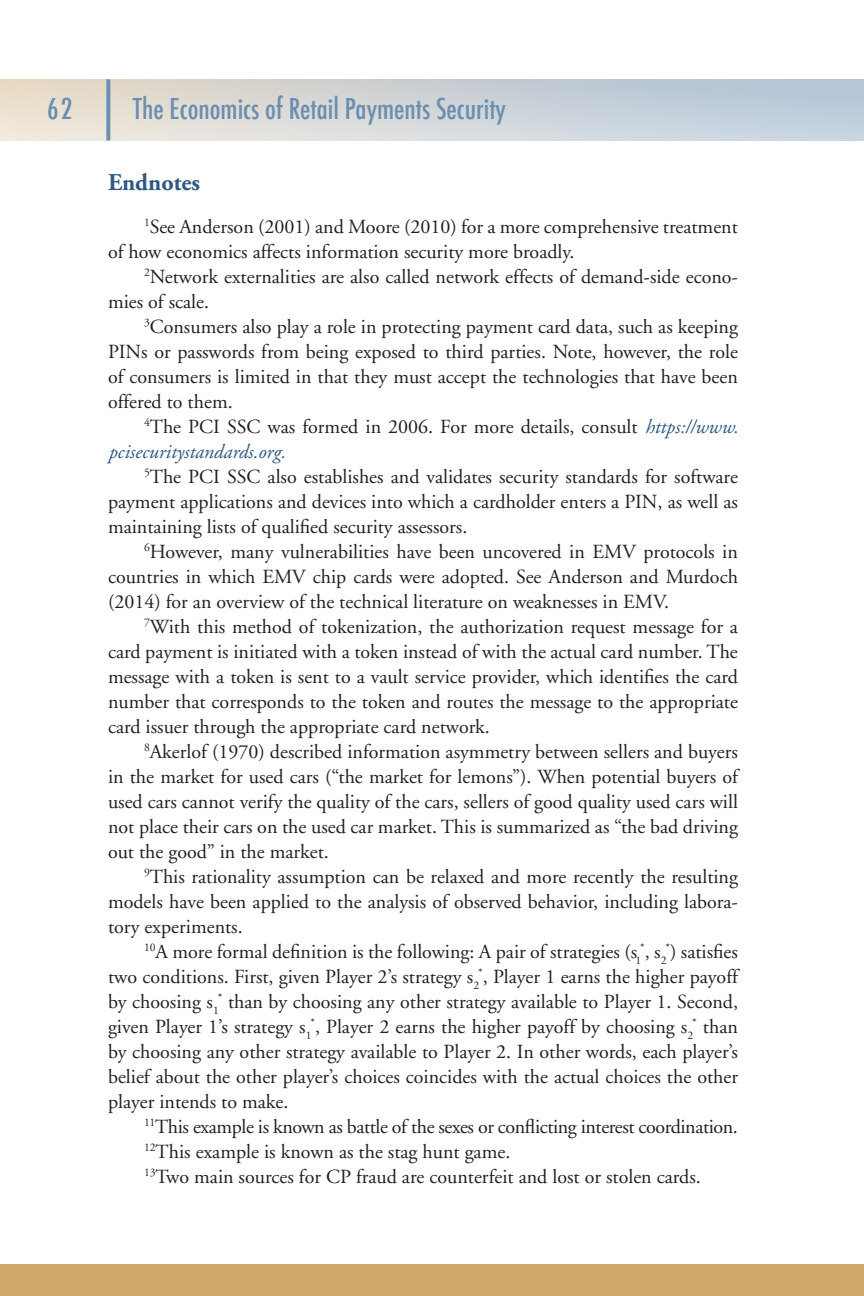
<style>
.page{position:relative;width:864px;height:1296px;background:#fff}
.page>*{position:absolute;margin:0;border:0;box-sizing:border-box;transform-origin:0 0}
.t1{font:500 condensed 28px "Futura";color:#6b8fb0}
.t2{font:700 24px "Adobe Garamond";color:#2d5883}
.Endnote_txt{font:20px/25px "Adobe Garamond";color:#231f20;text-align:justify}
.Endnote_txt-2{font:20px "Adobe Garamond";letter-spacing:-.02em;color:#231f20}
.Endnote_txt-3{font:11.6px "Adobe Garamond";color:#231f20}
.s1{font-style:italic;color:#2d5883}
.s2{font-size:20px}
</style>
<div class="page">
<div style="left:0;top:79px;width:864px;height:62px;background:linear-gradient(to right,#ede2d2,#b9cbde)"></div>
<svg style="left:106px;top:79px;width:4px;height:62px"></svg>
<div style="left:0;top:1264px;width:864px;height:32px;background:#cfa768"></div>
<h1 class="t1" style="left:47px;top:91px;width:27px">62</h1>
<h1 class="t1" style="left:133px;top:91px;width:375px">The Economics of Retail Payments Security</h1>
<p class="t2" style="left:108px;top:169px;width:94px">Endnotes</p>
<p class="Endnote_txt" style="left:108px;top:214px;width:631px;text-indent:36px"><sup>1</sup>See Anderson (2001) and Moore (2010) for a more comprehensive treatment of how economics affects information security more broadly.</p>
<p class="Endnote_txt" style="left:108px;top:264px;width:631px;text-indent:36px"><sup>2</sup>Network externalities are also called network effects of demand-side econo&shy;mies of scale.</p>
<p class="Endnote_txt" style="left:108px;top:314px;width:632px;text-indent:36px"><sup>3</sup>Consumers also play a role in protecting payment card data, such as keeping PINs or passwords from being exposed to third parties. Note, however, the role of consumers is limited in that they must accept the technologies that have been offered to them.</p>
<p class="Endnote_txt" style="left:108px;top:414px;width:631px;text-indent:36px"><sup>4</sup>The PCI SSC was formed in 2006. For more details, consult <span class="s1">https://www. pcisecuritystandards.org.</span></p>
<p class="Endnote_txt" style="left:108px;top:464px;width:632px;text-indent:36px"><sup>5</sup>The PCI SSC also establishes and validates security standards for software payment applications and devices into which a cardholder enters a PIN, as well as maintaining lists of qualified security assessors.</p>
<p class="Endnote_txt" style="left:108px;top:539px;width:632px;text-indent:36px"><sup>6</sup>However, many vulnerabilities have been uncovered in EMV protocols in countries in which EMV chip cards were adopted. See Anderson and Murdoch (2014) for an overview of the technical literature on weaknesses in EMV.</p>
<p class="Endnote_txt" style="left:108px;top:614px;width:632px;text-indent:36px"><sup>7</sup>With this method of tokenization, the authorization request message for a card payment is initiated with a token instead of with the actual card number. The message with a token is sent to a vault service provider, which identifies the card number that corresponds to the token and routes the message to the appropriate card issuer through the appropriate card network.</p>
<p class="Endnote_txt" style="left:108px;top:739px;width:632px;text-indent:36px"><sup>8</sup>Akerlof (1970) described information asymmetry between sellers and buyers in the market for used cars (“the market for lemons”). When potential buyers of used cars cannot verify the quality of the cars, sellers of good quality used cars will not place their cars on the used car market. This is summarized as “the bad driving out the good” in the market.</p>
<p class="Endnote_txt" style="left:108px;top:864px;width:632px;text-indent:36px"><sup>9</sup>This rationality assumption can be relaxed and more recently the resulting models have been applied to the analysis of observed behavior, including labora&shy;tory experiments.</p>
<p class="Endnote_txt" style="left:144px;top:939px;width:499px"><sup>10</sup>A more formal definition is the following: A pair of strategies (s<sub>1</sub></p>
<p class="Endnote_txt-3" style="left:640px;top:948px;width:28px">*<span class="s2">, s</span>2</p>
<p class="Endnote_txt" style="left:108px;top:939px;width:632px;text-indent:557px"><sup>*</sup>) satisfies two conditions. First, given Player 2’s strategy s<sub>2</sub><sup>*</sup>, Player 1 earns the higher payoff by choosing s<sub>1</sub><sup>*</sup> than by choosing any other strategy available to Player 1. Second, given Player 1’s strategy s<sub>1</sub><sup>*</sup>, Player 2 earns the higher payoff by choosing s<sub>2</sub><sup>*</sup> than by choosing any other strategy available to Player 2. In other words, each player’s belief about the other player’s choices coincides with the actual choices the other player intends to make.</p>
<p class="Endnote_txt-2" style="left:144px;top:1116px;width:595px"><sup>11</sup>This example is known as battle of the sexes or conflicting interest coordination.</p>
<p class="Endnote_txt" style="left:144px;top:1139px;width:368px"><sup>12</sup>This example is known as the stag hunt game.</p>
<p class="Endnote_txt" style="left:144px;top:1164px;width:558px"><sup>13</sup>Two main sources for CP fraud are counterfeit and lost or stolen cards.</p>
</div>
